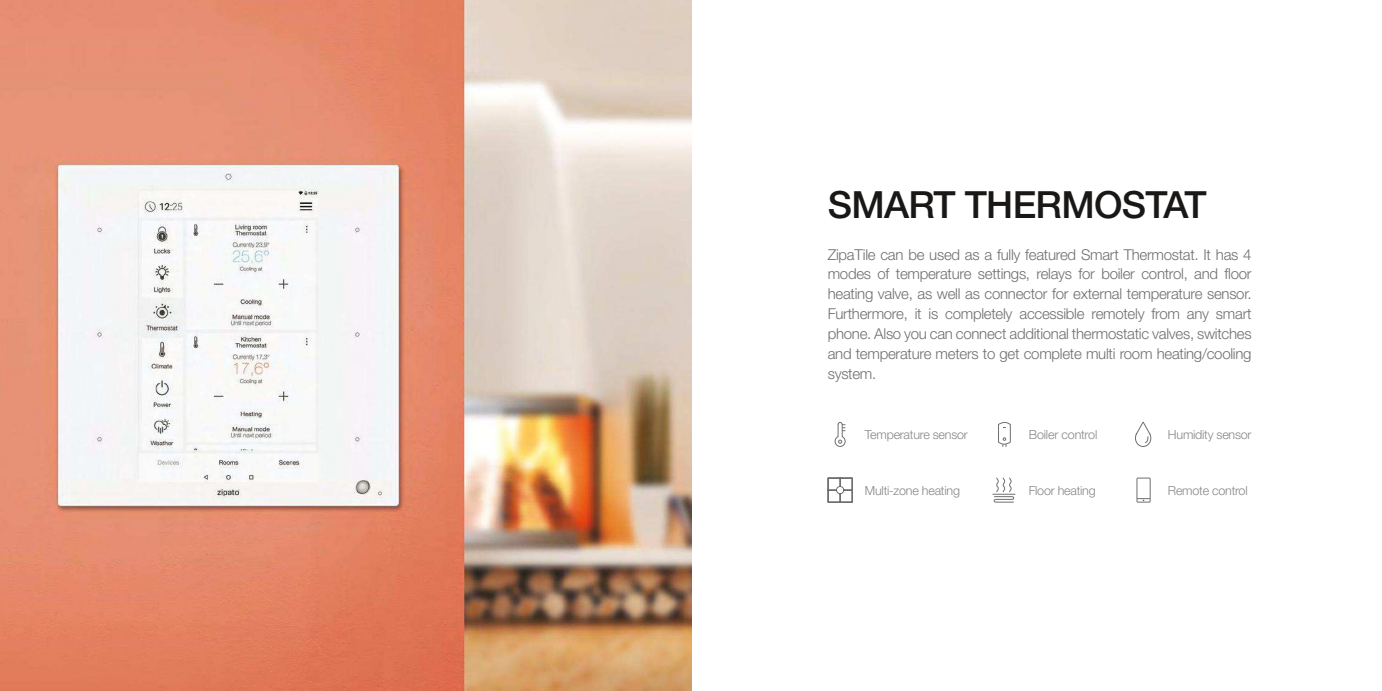
<style>
.page{position:relative;width:1382px;height:691px;background:#fff}
.page>*{position:absolute;margin:0;border:0;box-sizing:border-box;transform-origin:0 0}
.t1{font:500 37.5px "Helvetica Neue";letter-spacing:-.02em;color:#191816}
.t2{font:300 15px/20px "Helvetica Neue";letter-spacing:-.02em;color:#6e6f70;text-align:justify}
.t3{font:300 12.5px "Helvetica Neue";letter-spacing:-.02em;color:#868789}
</style>
<div class="page">
<img style="left:0;top:0;width:691px;height:691px">
<svg style="left:834px;top:422px;width:12px;height:25px"></svg>
<svg style="left:998px;top:421px;width:13px;height:26px"></svg>
<svg style="left:992px;top:477px;width:24px;height:26px"></svg>
<svg style="left:1135px;top:421px;width:16px;height:26px"></svg>
<div style="left:1136px;top:478px;width:14px;height:24px;border:1px solid #6e6f70"></div>
<svg style="left:1137px;top:498px;width:13px;height:3px"></svg>
<svg style="left:827px;top:477px;width:26px;height:26px"></svg>
<h1 class="t1" style="left:828px;top:183px;width:380px">SMART THERMOSTAT</h1>
<p class="t2" style="left:828px;top:246px;width:425px">ZipaTile can be used as a fully featured Smart Thermostat. It has 4 modes of temperature settings, relays for boiler control, and floor heating valve, as well as connector for external temperature sensor.<br>Furthermore, it is completely accessible remotely from any smart phone. Also you can connect additional thermostatic valves, switches and temperature meters to get complete multi room heating/cooling system.</p>
<p class="t3" style="left:865px;top:430px;width:104px">Temperature sensor</p>
<p class="t3" style="left:1029px;top:430px;width:70px">Boiler control</p>
<p class="t3" style="left:1168px;top:430px;width:85px">Humidity sensor</p>
<p class="t3" style="left:865px;top:486px;width:97px">Multi-zone heating</p>
<p class="t3" style="left:1168px;top:486px;width:81px">Remote control</p>
<p class="t3" style="left:1029px;top:486px;width:68px">Floor heating</p>
</div>
